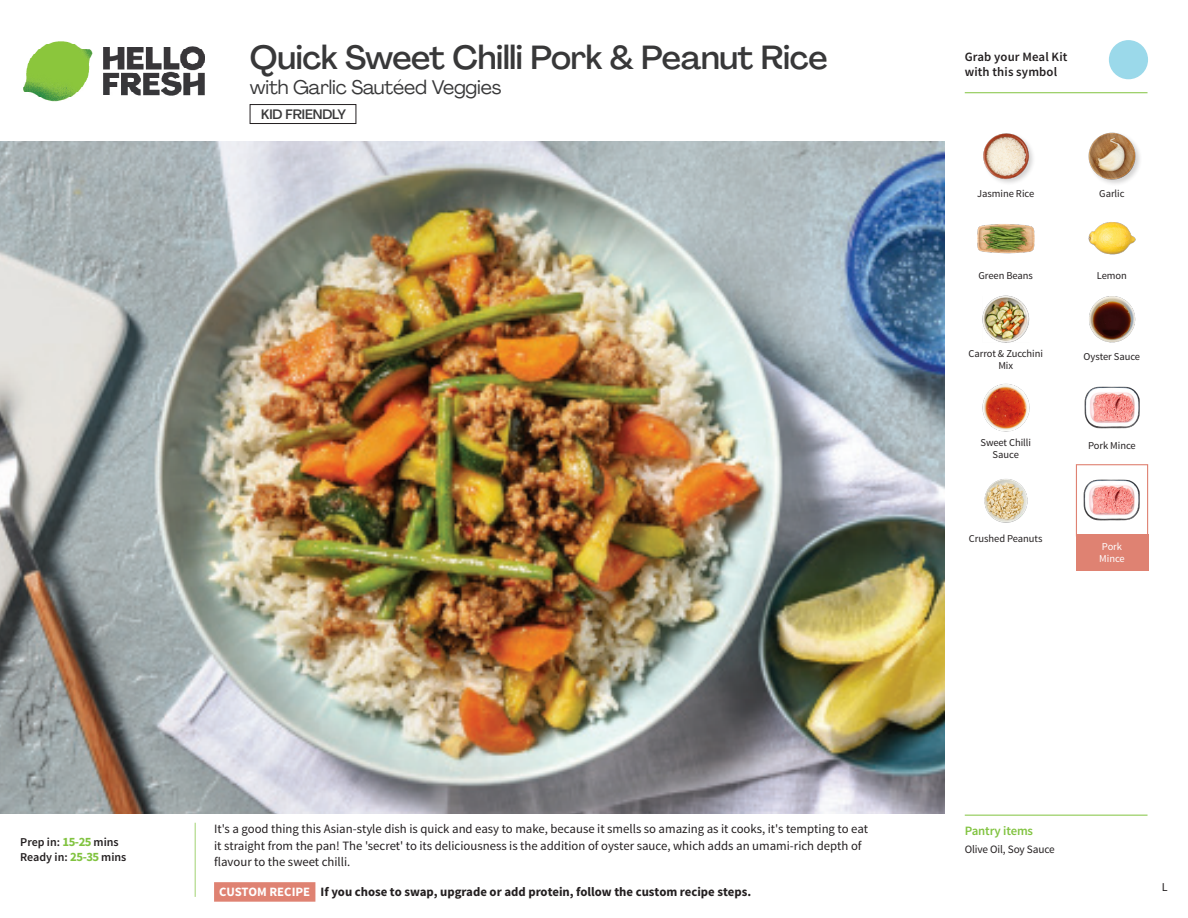
<style>
.page{position:relative;width:1188px;height:918px;background:#fff}
.page>*{position:absolute;margin:0;border:0;box-sizing:border-box;transform-origin:0 0}
._15_Titel_UK{font:500 33px "Agrandir";letter-spacing:-.015em;color:#383839}
._15_Titel_UK-2{font:19.5px "Agrandir";letter-spacing:-.01em;color:#383839}
.t1{font:500 13.5px "Agrandir";letter-spacing:-.01em;color:#383839}
.Step_6_Text_AU{font:12.75px/16.5px "Source Sans Pro";color:#231f20}
.Step_6_Text_AU-2{font:700 12.75px "Source Sans Pro";color:#231f20}
.t2{font:600 12.75px/15px "Source Sans Pro";letter-spacing:.01em;color:#231f20}
._04_Headers_Front{font:600 12.75px "Source Sans Pro";letter-spacing:-.01em;color:#81c340}
._04_Intro{font:600 12px "Source Sans Pro";color:#231f20}
.t3{font:12px "Source Sans Pro";color:#231f20}
._05_Pantry{font:11.25px "Source Sans Pro";letter-spacing:-.01em;color:#231f20}
._18_FRONT_ingredients{font:10.5px/12px "Source Sans Pro";letter-spacing:-.005em;color:#231f20;text-align:center}
._18_FRONT_ingredients-2{font:10.5px/12px "Source Sans Pro";letter-spacing:-.005em;color:#fff}
.s1{font-weight:700;font-size:12.75px;color:#81c340}
.s2{color:#fff}
</style>
<div class="page">
<img style="left:23px;top:41px;width:182px;height:61px">
<div style="left:214px;top:882px;width:101px;height:20px;background:#e9a99e"></div>
<svg style="left:194px;top:822px;width:122px;height:79px"></svg>
<img style="left:0;top:142px;width:945px;height:672px">
<div style="left:250px;top:104px;width:106px;height:20px;border:1px solid #231f20"></div>
<img style="left:1089px;top:296px;width:47px;height:47px">
<img style="left:1084px;top:386px;width:56px;height:43px">
<img style="left:982px;top:383px;width:48px;height:49px">
<img style="left:984px;top:479px;width:44px;height:44px">
<img style="left:982px;top:295px;width:48px;height:48px">
<img style="left:977px;top:224px;width:57px;height:30px">
<img style="left:1088px;top:222px;width:48px;height:33px">
<div style="left:982px;top:132px;width:54px;height:54px;background:#231f20;opacity:.2"></div>
<img style="left:982px;top:132px;width:49px;height:49px">
<img style="left:1088px;top:132px;width:52px;height:52px">
<div style="left:1076px;top:464px;width:72px;height:72px;border:1px solid #df8272"></div>
<div style="left:1076px;top:534px;width:72px;height:37px;background:#df8272"></div>
<img style="left:1084px;top:479px;width:55px;height:42px">
<hr style="left:965px;top:815px;width:183px;height:1px;background:#81c340">
<svg style="left:1091px;top:40px;width:57px;height:54px"></svg>
<hr style="left:965px;top:92px;width:183px;height:1px;background:#81c340">
<p class="_15_Titel_UK" style="left:250px;top:37px;width:579px">Quick Sweet Chilli Pork &amp; Peanut Rice</p>
<p class="_15_Titel_UK-2" style="left:250px;top:75px;width:253px">with Garlic Sautéed Veggies</p>
<p class="t1" style="left:261px;top:106px;width:86px">KID FRIENDLY</p>
<p class="t2" style="left:965px;top:50px;width:104px">Grab your Meal Kit with this symbol</p>
<p class="_18_FRONT_ingredients" style="left:977px;top:188px;width:59px">Jasmine Rice</p>
<p class="_18_FRONT_ingredients" style="left:1099px;top:188px;width:27px">Garlic</p>
<p class="_18_FRONT_ingredients" style="left:979px;top:270px;width:56px">Green Beans</p>
<p class="_18_FRONT_ingredients" style="left:1097px;top:270px;width:32px">Lemon</p>
<p class="_18_FRONT_ingredients" style="left:968px;top:348px;width:76px">Carrot &amp; Zucchini<br>Mix</p>
<p class="_18_FRONT_ingredients" style="left:1084px;top:351px;width:58px">Oyster Sauce</p>
<p class="_18_FRONT_ingredients" style="left:980px;top:437px;width:52px">Sweet Chilli<br>Sauce</p>
<p class="_18_FRONT_ingredients" style="left:1088px;top:439px;width:49px">Pork Mince</p>
<p class="_18_FRONT_ingredients" style="left:969px;top:532px;width:75px">Crushed Peanuts</p>
<p class="_18_FRONT_ingredients-2" style="left:1099px;top:541px;width:27px">Pork<br>Mince</p>
<p class="_04_Intro" style="left:20px;top:835px;width:100px">Prep in: <span class="s1">15-25</span> mins</p>
<p class="_04_Intro" style="left:20px;top:850px;width:108px">Ready in: <span class="s1">25-35</span> mins</p>
<p class="Step_6_Text_AU" style="left:214px;top:821px;width:656px">It's a good thing this Asian-style dish is quick and easy to make, because it smells so amazing as it cooks, it's tempting to eat it straight from the pan! The 'secret' to its deliciousness is the addition of oyster sauce, which adds an umami-rich depth of flavour to the sweet chilli.</p>
<p class="Step_6_Text_AU-2" style="left:219px;top:883px;width:533px"><span class="s2">CUSTOM RECIPE</span> If you chose to swap, upgrade or add protein, follow the custom recipe steps.</p>
<p class="_04_Headers_Front" style="left:965px;top:822px;width:70px">Pantry items</p>
<p class="_05_Pantry" style="left:965px;top:842px;width:92px">Olive Oil, Soy Sauce</p>
<p class="t3" style="left:1162px;top:879px;width:7px">L</p>
</div>
